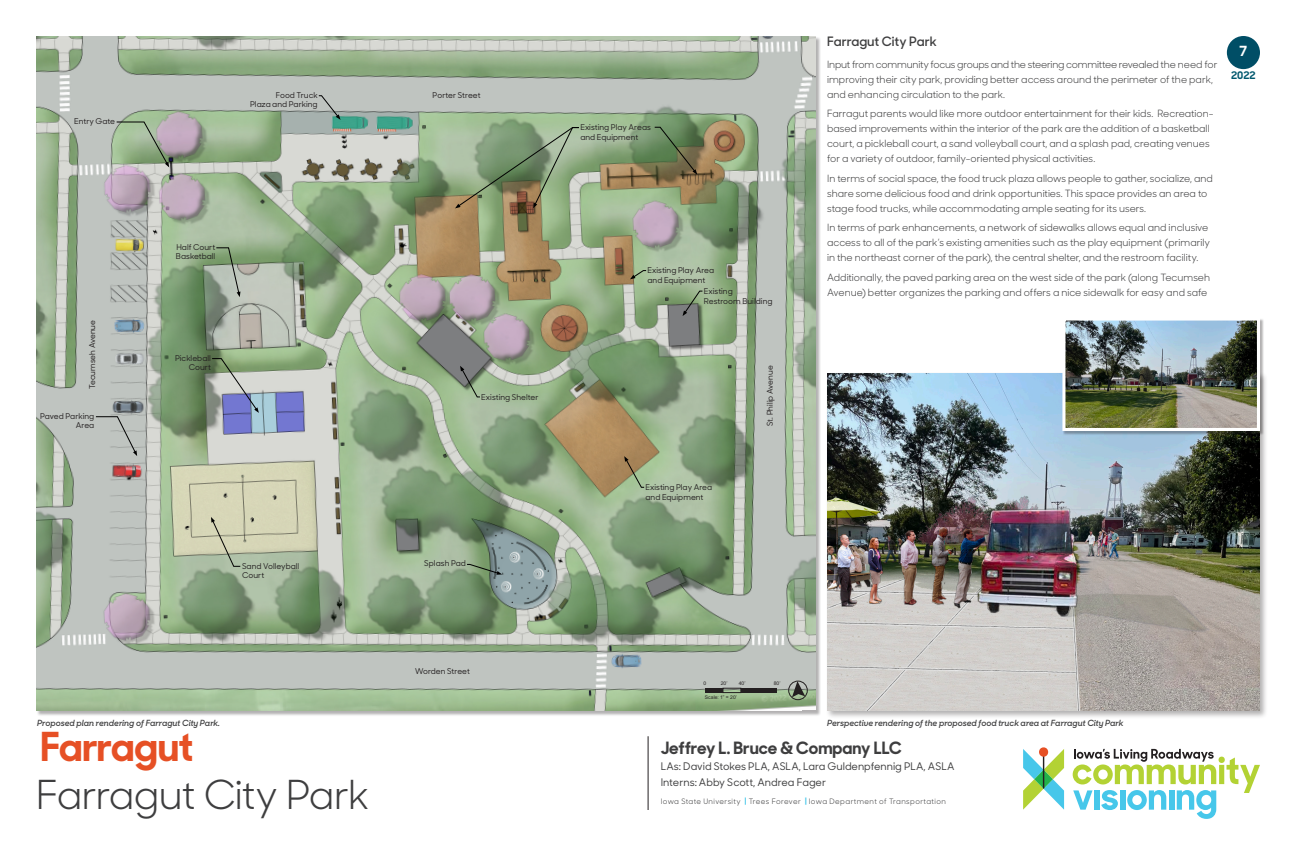
<style>
.page{position:relative;width:1296px;height:864px;background:#fff}
.page>*{position:absolute;margin:0;border:0;box-sizing:border-box;transform-origin:0 0}
.t1{font:40px "Sharp Sans No 1";letter-spacing:-.02em;color:#3e3e3f}
.Town_Name{font:700 40px "Sharp Sans No 1";letter-spacing:-.015em;color:#e65025}
.Sharp_Sans_No1__Subt{font:700 17px "Sharp Sans No 1";color:#3e3e3f}
.t2{font:700 14px "Sharp Sans No 1";color:#fff}
.Sharp_Sans_No1__Subt-2{font:600 13px "Sharp Sans No 1";color:#3e3e3f}
.Sharp_Sans_No1__Subt-3{font:500 10.5px/16px "Sharp Sans No 1";color:#3e3e3f}
.t3{font:700 10.5px "Sharp Sans No 1";color:#00586e}
.Body_Text{font:10px/15px "Sharp Sans No 1";color:#3e3e3f}
.Captions{font:italic 600 8.5px "Sharp Sans No 1";color:#3e3e3f}
.Sharp_Sans_No1___Bod{font:500 8px/9.6px "Sharp Sans No 1";letter-spacing:.005em;color:#231f20}
.Sharp_Sans_Heading{font:500 8px "Sharp Sans No 1";color:#231f20}
.Sharp_Sans_No1__Subt-4{font:7.5px "Sharp Sans No 1";letter-spacing:.05em;color:#3e3e3f}
.Body_Text-2{font:5px "Arial";letter-spacing:.005em;color:#231f20}
.s1{font-weight:700;color:#47c7ea}
</style>
<div class="page">
<img style="left:36px;top:36px;width:780px;height:675px">
<hr style="left:648px;top:736px;width:1px;height:74px;background:#231f20">
<div style="left:825px;top:371px;width:443px;height:348px;background:#231f20;opacity:.35"></div>
<img style="left:827px;top:373px;width:433px;height:338px">
<svg style="left:116px;top:121px;width:53px;height:46px;background:#9caf93"></svg>
<svg style="left:215px;top:247px;width:25px;height:50px"></svg>
<svg style="left:211px;top:517px;width:30px;height:50px"></svg>
<svg style="left:466px;top:563px;width:36px;height:12px"></svg>
<svg style="left:460px;top:366px;width:21px;height:32px"></svg>
<svg style="left:624px;top:456px;width:21px;height:32px"></svg>
<svg style="left:630px;top:270px;width:17px;height:9px"></svg>
<svg style="left:683px;top:290px;width:20px;height:26px"></svg>
<svg style="left:211px;top:358px;width:48px;height:55px;background:#9aa4a8"></svg>
<svg style="left:318px;top:95px;width:23px;height:25px"></svg>
<div style="left:1063px;top:318px;width:201px;height:117px;background:#231f20;opacity:.35"></div>
<img style="left:1066px;top:322px;width:190px;height:105px">
<div style="left:1062px;top:318px;width:198px;height:113px;border:3px solid #fff"></div>
<svg style="left:654px;top:126px;width:43px;height:49px;background:#62734d"></svg>
<svg style="left:95px;top:416px;width:42px;height:40px;background:#b6bab7"></svg>
<svg style="left:455px;top:127px;width:125px;height:81px;background:#8b9c7b"></svg>
<svg style="left:1073px;top:749px;width:187px;height:70px"></svg>
<svg style="left:1023px;top:747px;width:41px;height:63px"></svg>
<div style="left:1227px;top:36px;width:33px;height:33px;background:#004e66;border-radius:50%"></div>
<div style="left:705px;top:688px;width:18px;height:5px;background:#231f20"></div>
<div style="left:723px;top:688px;width:18px;height:5px;border:1px solid #231f20"></div>
<div style="left:741px;top:688px;width:36px;height:5px;background:#231f20"></div>
<div style="left:788px;top:681px;width:20px;height:19px;border:1px solid #231f20;border-radius:50%"></div>
<svg style="left:792px;top:681px;width:13px;height:16px"></svg>
<p class="Sharp_Sans_No1___Bod" style="left:74px;top:116px;width:42px">Entry Gate</p>
<p class="Sharp_Sans_Heading" style="left:86px;top:389px;width:71px;rotate:-90deg">Tecumseh Avenue</p>
<p class="Sharp_Sans_No1___Bod" style="left:40px;top:411px;width:56px;text-align:right">Paved Parking<br>Area</p>
<p class="Sharp_Sans_No1___Bod" style="left:276px;top:90px;width:43px">Food Truck</p>
<p class="Sharp_Sans_No1___Bod" style="left:250px;top:99px;width:69px">Plaza and Parking</p>
<p class="Sharp_Sans_No1___Bod" style="left:176px;top:242px;width:40px">Half Court</p>
<p class="Sharp_Sans_No1___Bod" style="left:176px;top:251px;width:41px">Basketball</p>
<p class="Sharp_Sans_No1___Bod" style="left:175px;top:353px;width:37px">Pickleball</p>
<p class="Sharp_Sans_No1___Bod" style="left:189px;top:362px;width:24px">Court</p>
<p class="Sharp_Sans_No1___Bod" style="left:242px;top:561px;width:59px">Sand Volleyball</p>
<p class="Sharp_Sans_No1___Bod" style="left:242px;top:570px;width:24px">Court</p>
<p class="Sharp_Sans_Heading" style="left:433px;top:89px;width:50px">Porter Street</p>
<p class="Sharp_Sans_No1___Bod" style="left:580px;top:122px;width:72px">Existing Play Areas and Equipment</p>
<p class="Sharp_Sans_No1___Bod" style="left:481px;top:392px;width:59px">Existing Shelter</p>
<p class="Sharp_Sans_No1___Bod" style="left:424px;top:558px;width:43px">Splash Pad</p>
<p class="Sharp_Sans_No1___Bod" style="left:647px;top:265px;width:68px">Existing Play Area</p>
<p class="Sharp_Sans_No1___Bod" style="left:647px;top:275px;width:59px">and Equipment</p>
<p class="Sharp_Sans_No1___Bod" style="left:704px;top:286px;width:30px">Existing</p>
<p class="Sharp_Sans_No1___Bod" style="left:704px;top:296px;width:70px">Restroom Building</p>
<p class="Sharp_Sans_No1___Bod" style="left:645px;top:482px;width:68px">Existing Play Area</p>
<p class="Sharp_Sans_No1___Bod" style="left:645px;top:492px;width:59px">and Equipment</p>
<p class="Sharp_Sans_Heading" style="left:764px;top:426px;width:62px;rotate:-90deg">St. Philip Avenue</p>
<p class="Sharp_Sans_No1__Subt-2" style="left:827px;top:31px;width:111px">Farragut City Park</p>
<p class="Body_Text" style="left:827px;top:56px;width:392px">Input from community focus groups and the steering committee revealed the need for improving their city park, providing better access around the perimeter of the park, and enhancing circulation to the park.</p>
<p class="Body_Text" style="left:827px;top:106px;width:388px">Farragut parents would like more outdoor entertainment for their kids. Recreation&shy;based improvements within the interior of the park are the addition of a basketball court, a pickleball court, a sand volleyball court, and a splash pad, creating venues for a variety of outdoor, family-oriented physical activities.</p>
<p class="Body_Text" style="left:827px;top:170px;width:387px">In terms of social space, the food truck plaza allows people to gather, socialize, and share some delicious food and drink opportunities. This space provides an area to stage food trucks, while accommodating ample seating for its users.</p>
<p class="Body_Text" style="left:827px;top:220px;width:385px">In terms of park enhancements, a network of sidewalks allows equal and inclusive access to all of the park’s existing amenities such as the play equipment (primarily in the northeast corner of the park), the central shelter, and the restroom facility.</p>
<p class="Body_Text" style="left:827px;top:269px;width:385px">Additionally, the paved parking area on the west side of the park (along Tecumseh<br>Avenue) better organizes the parking and offers a nice sidewalk for easy and safe</p>
<p class="t2" style="left:1239px;top:39px;width:10px">7</p>
<p class="t3" style="left:1231px;top:67px;width:26px">2022</p>
<p class="Sharp_Sans_Heading" style="left:415px;top:665px;width:56px">Worden Street</p>
<p class="Body_Text-2" style="left:703px;top:680px;width:4px">0</p>
<p class="Body_Text-2" style="left:721px;top:680px;width:8px">20’</p>
<p class="Body_Text-2" style="left:739px;top:680px;width:8px">40’</p>
<p class="Body_Text-2" style="left:774px;top:680px;width:8px">80’</p>
<p class="Body_Text-2" style="left:705px;top:694px;width:34px">Scale: 1” = 20’</p>
<p class="Captions" style="left:37px;top:715px;width:184px">Proposed plan rendering of Farragut City Park.</p>
<p class="Captions" style="left:827px;top:715px;width:298px">Perspective rendering of the proposed food truck area at Farragut City Park</p>
<p class="Town_Name" style="left:41px;top:714px;width:154px">Farragut</p>
<p class="Sharp_Sans_No1__Subt" style="left:661px;top:734px;width:242px">Jeffrey L. Bruce &amp; Company LLC</p>
<p class="Sharp_Sans_No1__Subt-3" style="left:661px;top:758px;width:295px">LAs: David Stokes PLA, ASLA, Lara Guldenpfennig PLA, ASLA<br>Interns: Abby Scott, Andrea Fager</p>
<p class="Sharp_Sans_No1__Subt-4" style="left:661px;top:795px;width:287px">Iowa State University <span class="s1">|</span> Trees Forever <span class="s1">|</span> Iowa Department of Transportation</p>
<h1 class="t1" style="left:36px;top:763px;width:335px">Farragut City Park</h1>
</div>
